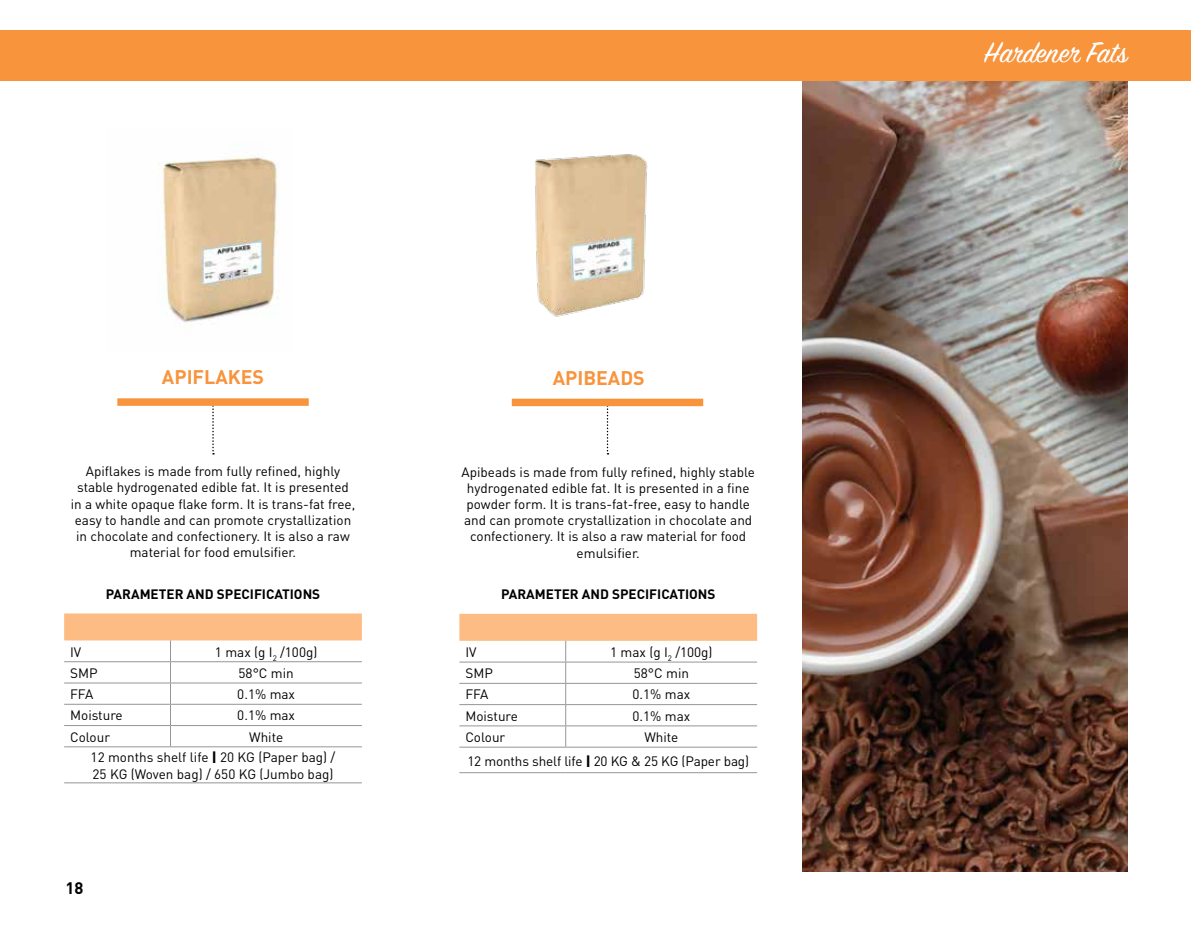
<style>
.page{position:relative;width:1191px;height:936px;background:#fff}
.page>*{position:absolute;margin:0;border:0;box-sizing:border-box;transform-origin:0 0}
.t1{font:32.4px "Sign Painter House Script";color:#fff}
.t2{font:700 19.5px "DIN";color:#f7943c}
.t3{font:700 16.5px "DIN";color:#000}
.t4{font:13.5px/16.2px "DIN";color:#000;text-align:center}
.t5{font:700 13.5px "DIN";color:#000}
.s1{font-weight:900}
</style>
<div class="page">
<div style="left:0;top:30px;width:1191px;height:51px;background:#f7943c"></div>
<svg style="left:64px;top:613px;width:298px;height:133px"></svg>
<hr style="left:64px;top:746px;width:106px;height:1px;background:#939598">
<hr style="left:170px;top:746px;width:192px;height:1px;background:#939598">
<hr style="left:64px;top:782px;width:106px;height:1px;background:#939598">
<hr style="left:170px;top:782px;width:192px;height:1px;background:#939598">
<svg style="left:212px;top:406px;width:2px;height:48px"></svg>
<div style="left:117px;top:398px;width:192px;height:8px;background:#f7943c"></div>
<svg style="left:459px;top:613px;width:298px;height:133px"></svg>
<hr style="left:459px;top:746px;width:107px;height:1px;background:#939598">
<hr style="left:566px;top:746px;width:191px;height:1px;background:#939598">
<hr style="left:459px;top:772px;width:107px;height:1px;background:#939598">
<hr style="left:566px;top:772px;width:191px;height:1px;background:#939598">
<img style="left:802px;top:81px;width:325px;height:790px">
<svg style="left:607px;top:406px;width:1px;height:48px"></svg>
<div style="left:512px;top:398px;width:191px;height:8px;background:#f7943c"></div>
<img style="left:535px;top:154px;width:113px;height:163px">
<img style="left:158px;top:152px;width:120px;height:171px">
<h2 class="t2" style="left:162px;top:364px;width:104px">API FLAKES</h2>
<p class="t4" style="left:71px;top:463px;width:286px">Apiflakes is made from fully refined, highly stable hydrogenated edible fat. It is presented in a white opaque flake form. It is trans-fat free, easy to handle and can promote crystallization in chocolate and confectionery. It is also a raw material for food emulsifier.</p>
<p class="t5" style="left:106px;top:585px;width:216px">PARAMETER AND SPECI FICATIONS</p>
<p class="t4" style="left:70px;top:643px;width:13px">IV</p>
<p class="t4" style="left:215px;top:643px;width:104px">1 max (g I<sub>2</sub> /100g)</p>
<p class="t4" style="left:70px;top:664px;width:29px">SMP</p>
<p class="t4" style="left:239px;top:664px;width:57px">58°C min</p>
<p class="t4" style="left:70px;top:685px;width:25px">FFA</p>
<p class="t4" style="left:237px;top:685px;width:59px">0.1% max</p>
<p class="t4" style="left:70px;top:707px;width:54px">Moisture</p>
<p class="t4" style="left:237px;top:707px;width:59px">0.1% max</p>
<p class="t4" style="left:70px;top:728px;width:41px">Colour</p>
<p class="t4" style="left:91px;top:726px;width:246px;line-height:20.7px;text-align:left;text-indent:158px">White<br>12 months shelf life <span class="s1">|</span> 20 KG (Paper bag) /</p>
<p class="t4" style="left:93px;top:765px;width:242px">25 KG (Woven bag) / 650 KG (Jumbo bag)</p>
<p class="t3" style="left:66px;top:877px;width:19px">18</p>
<h2 class="t2" style="left:553px;top:365px;width:94px">APIB EADS</h2>
<p class="t4" style="left:461px;top:463px;width:295px">Apibeads is made from fully refined, highly stable hydrogenated edible fat. It is presented in a fine powder form. It is trans-fat-free, easy to handle and can promote crystallization in chocolate and confectionery. It is also a raw material for food emulsifier.</p>
<p class="t5" style="left:501px;top:585px;width:216px">PARAMETER AND SPECI FICATIONS</p>
<p class="t4" style="left:465px;top:643px;width:13px">IV</p>
<p class="t4" style="left:610px;top:643px;width:104px">1 max (g I<sub>2</sub> /100g)</p>
<p class="t4" style="left:465px;top:665px;width:29px">SMP</p>
<p class="t4" style="left:634px;top:665px;width:57px">58°C min</p>
<p class="t4" style="left:465px;top:686px;width:25px">FFA</p>
<p class="t4" style="left:632px;top:686px;width:59px">0.1% max</p>
<p class="t4" style="left:465px;top:707px;width:54px">Moisture</p>
<p class="t4" style="left:632px;top:707px;width:59px">0.1% max</p>
<p class="t4" style="left:465px;top:728px;width:41px">Colour</p>
<p class="t4" style="left:467px;top:725px;width:283px;line-height:23.5px;text-align:left;text-indent:177px">White<br>12 months shelf life <span class="s1">|</span> 20 KG &amp; 25 KG (Paper bag)</p>
<h1 class="t1" style="left:984px;top:32px;width:147px">Hardener Fats</h1>
</div>
